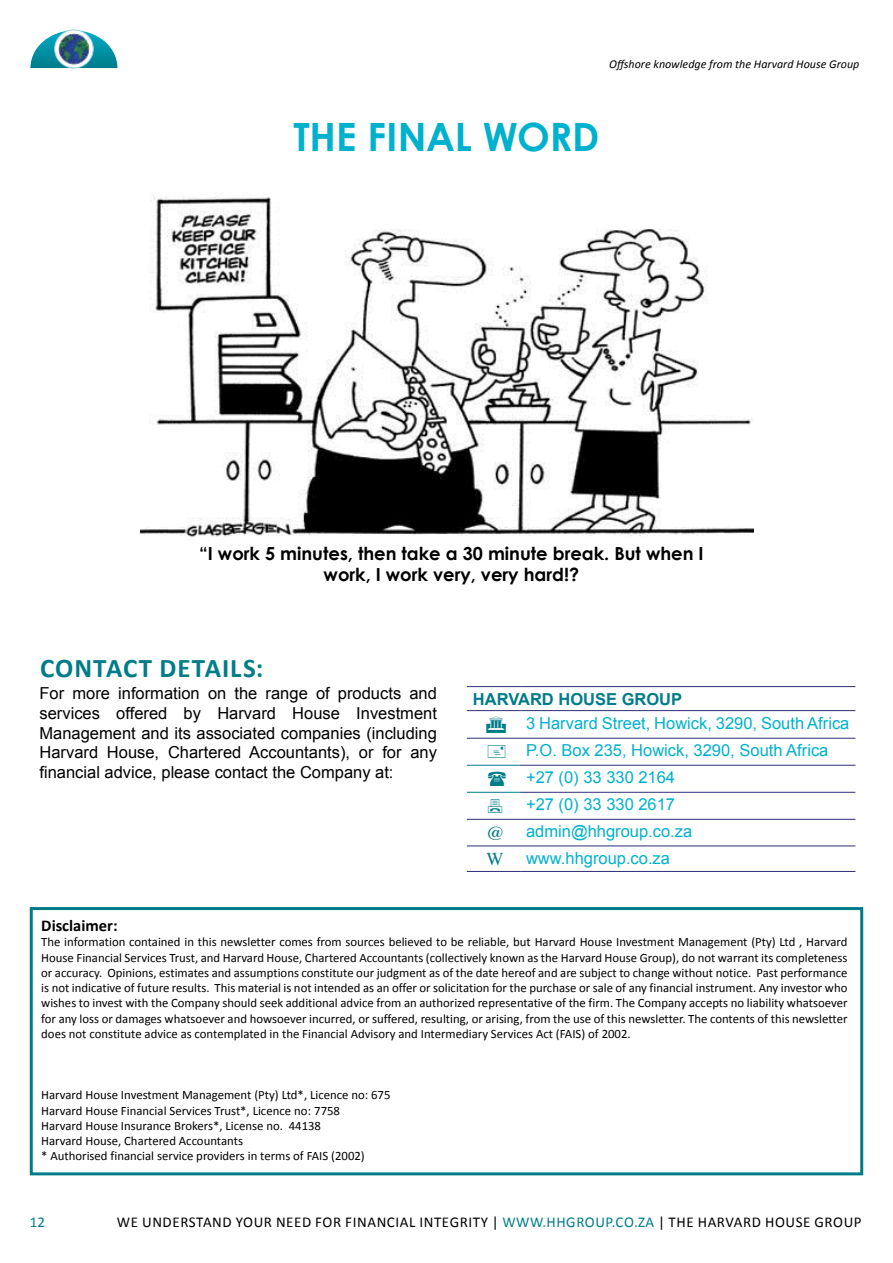
<style>
.page{position:relative;width:893px;height:1263px;background:#fff}
.page>*{position:absolute;margin:0;border:0;box-sizing:border-box;transform-origin:0 0}
.t1{font:700 39px "Century Gothic";letter-spacing:-.005em;color:#00b1cd}
.t2{font:700 27px "Calibri";letter-spacing:.04em;color:#007c89}
.t3{font:700 18px/21.6px "Century Gothic";color:#000;text-align:center}
.t4{font:18px "Times";color:#007c89}
.t5{font:16.5px/19.8px "Arial";color:#000;text-align:justify}
.t6{font:16.5px "Arial";color:#00b1cd}
.t7{font:700 16.5px "Arial";color:#007c89}
.t8{font:700 16.5px "Calibri";color:#000}
.t9{font:15px "Calibri";letter-spacing:.04em;color:#000}
.t10{font:15px "Calibri";color:#007c89}
.t11{font:12.75px/15.3px "Calibri";color:#000;text-align:justify}
.t12{font:italic 12px "Calibri";color:#000}
.s1{font-family:"Times";font-size:19.5px;color:#007c89}
.s2{color:#007c89}
</style>
<div class="page">
<svg style="left:30px;top:30px;width:88px;height:38px"></svg>
<svg style="left:55px;top:30px;width:38px;height:38px"></svg>
<div style="left:55px;top:30px;width:38px;height:38px;border:1px solid #9cd2e2;border-radius:50%"></div>
<img style="left:59px;top:34px;width:30px;height:30px">
<div style="left:30px;top:907px;width:833px;height:268px;border:3px solid #007c89"></div>
<img style="left:141px;top:194px;width:612px;height:352px">
<hr style="left:467px;top:738px;width:53px;height:1px;background:#2d2e77">
<hr style="left:520px;top:738px;width:335px;height:1px;background:#2d2e77">
<hr style="left:520px;top:765px;width:335px;height:1px;background:#2d2e77">
<hr style="left:520px;top:792px;width:335px;height:1px;background:#2d2e77">
<hr style="left:467px;top:819px;width:53px;height:1px;background:#2d2e77">
<hr style="left:520px;top:819px;width:335px;height:1px;background:#2d2e77">
<hr style="left:467px;top:845px;width:53px;height:1px;background:#2d2e77">
<hr style="left:520px;top:845px;width:335px;height:1px;background:#2d2e77">
<hr style="left:467px;top:871px;width:53px;height:1px;background:#2d2e77">
<hr style="left:520px;top:871px;width:335px;height:1px;background:#2d2e77">
<hr style="left:467px;top:686px;width:53px;height:1px;background:#2d2e77">
<hr style="left:520px;top:686px;width:335px;height:1px;background:#2d2e77">
<hr style="left:467px;top:710px;width:53px;height:1px;background:#2d2e77">
<hr style="left:520px;top:710px;width:335px;height:1px;background:#2d2e77">
<hr style="left:467px;top:765px;width:53px;height:1px;background:#007c89">
<hr style="left:467px;top:792px;width:53px;height:1px;background:#007c89">
<div style="left:354px;top:170px;width:382px;height:37px;background:#fff"></div>
<p class="t12" style="left:609px;top:56px;width:252px">Offshore knowledge from the Harvard House Group</p>
<h1 class="t1" style="left:293px;top:112px;width:308px">The final word</h1>
<h3 class="t3" style="left:199px;top:542px;width:503px">“I work 5 minutes, then take a 30 minute break. But when I work, I work very, very hard!?</h3>
<h2 class="t2" style="left:40px;top:650px;width:225px">CONTACT DETAILS:</h2>
<p class="t5" style="left:40px;top:683px;width:399px">For more information on the range of products and services offered by Harvard House Investment Management and its associated companies (including Harvard House, Chartered Accountants), or for any financial advice, please contact the Company at:</p>
<p class="t7" style="left:473px;top:688px;width:211px">HARVARD HOUSE GROUP</p>
<p class="t6" style="left:526px;top:712px;width:325px">3 Harvard Street, Howick, 3290, South Africa</p>
<p class="t6" style="left:526px;top:740px;width:304px">P.O. Box 235, Howick, 3290, South Africa</p>
<p class="t6" style="left:526px;top:767px;width:151px">+27 (0) 33 330 2164</p>
<p class="t6" style="left:526px;top:794px;width:151px">+27 (0) 33 330 2617</p>
<p class="t6" style="left:486px;top:821px;width:207px"><span class="s1">@</span> admin@hhgroup.co.za</p>
<h3 class="t4" style="left:486px;top:842px;width:18px">W</h3>
<p class="t6" style="left:526px;top:847px;width:145px">www.hhgroup.co.za</p>
<p class="t8" style="left:41px;top:915px;width:78px">DISCLAIMER:</p>
<p class="t11" style="left:41px;top:934px;width:808px">The information contained in this newsletter comes from sources believed to be reliable, but Harvard House Investment Management (Pty) Ltd , Harvard House Financial Services Trust, and Harvard House, Chartered Accountants (collectively known as the Harvard House Group), do not warrant its completeness or accuracy. Opinions, estimates and assumptions constitute our judgment as of the date hereof and are subject to change without notice. Past performance is not indicative of future results. This material is not intended as an offer or solicitation for the purchase or sale of any financial instrument. Any investor who wishes to invest with the Company should seek additional advice from an authorized representative of the firm. The Company accepts no liability whatsoever for any loss or damages whatsoever and howsoever incurred, or suffered, resulting, or arising, from the use of this newsletter. The contents of this newsletter does not constitute advice as contemplated in the Financial Advisory and Intermediary Services Act (FAIS) of 2002.</p>
<p class="t11" style="left:41px;top:1087px;width:351px;text-align:left">Harvard House Investment Management (Pty) Ltd*, Licence no: 675<br>Harvard House Financial Services Trust*, Licence no: 7758<br>Harvard House Insurance Brokers*, License no. 44138<br>Harvard House, Chartered Accountants<br>* Authorised financial service providers in terms of FAIS (2002)</p>
<p class="t10" style="left:30px;top:1212px;width:17px">12</p>
<p class="t9" style="left:117px;top:1212px;width:400px">We understand Your N eed for Financial I ntegrity | <span class="s2">www</span></p>
<p class="t9" style="left:542px;top:1212px;width:321px"><span class="s2">.hhgroup.co.za</span> | The Harvard House Group</p>
</div>
